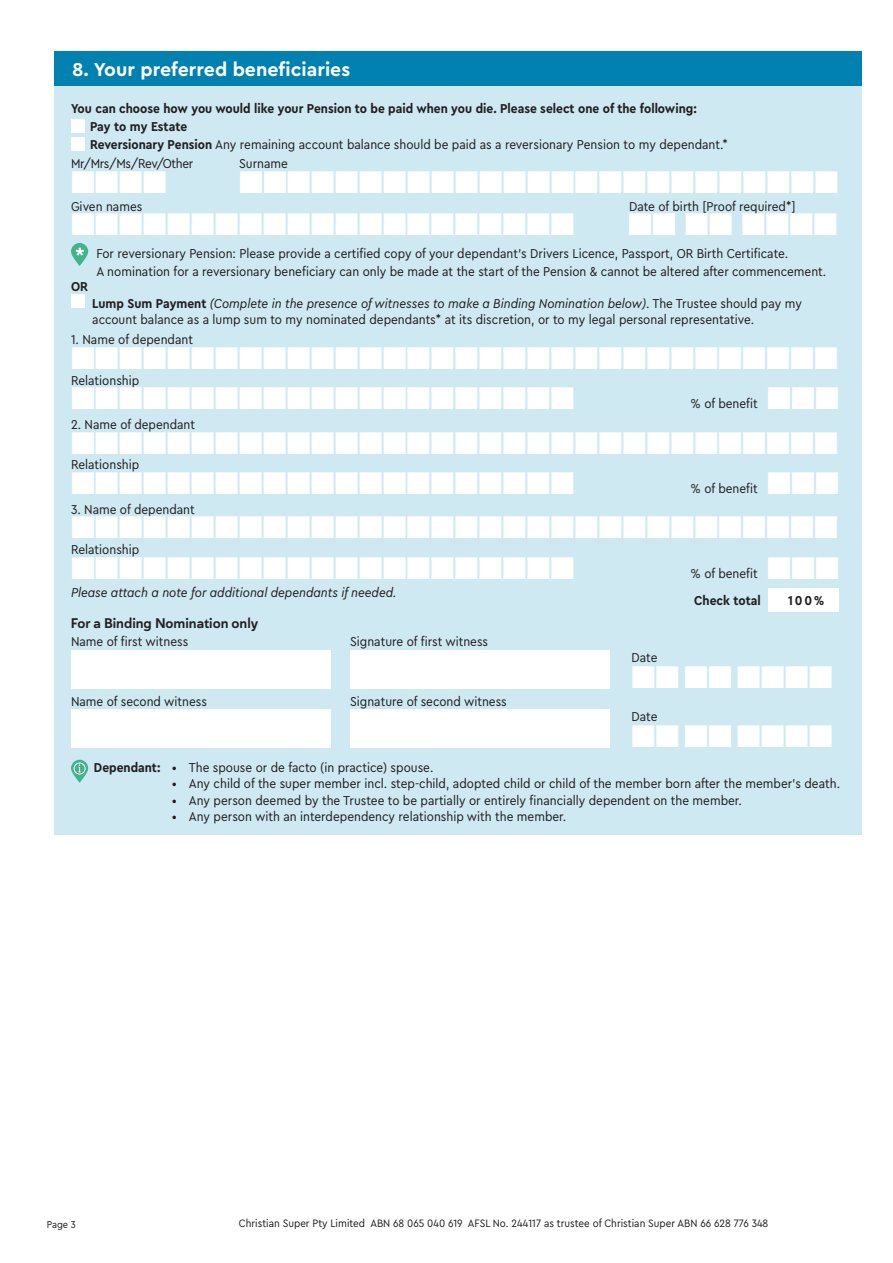
<style>
.page{position:relative;width:893px;height:1263px;background:#fff}
.page>*{position:absolute;margin:0;border:0;box-sizing:border-box;transform-origin:0 0}
.Boxes{font:31.5px "Zapf Dingbats ITC";color:#fff}
.cero_compact_reg_tex{font:31.5px "Zapf Dingbats ITC";color:#fff}
.Cera_pro_header{font:700 19.5px "Cera Pro";color:#fff}
.Text{font:13.95px "Haboro Sans Nor Bol";color:#231f20}
.cero_compact_reg_tex-2{font:13.5px/18px "Cera Compact Pro";color:#231f20}
.Cero_compact_pro_poi{font:13.5px "Cera Compact Pro";color:#231f20}
.cero_compact_text_bo{font:700 13.5px "Cera Compact Pro";color:#231f20}
.cero_compact_reg_tex-3{font:italic 13.5px "Cera Compact Pro";color:#231f20}
.cero_compact_reg_tex-4{font:13.5px "Cera Compact Pro";letter-spacing:-.025em;color:#231f20}
.Cera_pro_header-2{font:700 13.5px "Cera Compact Pro";color:#231f20}
.cero_compact_reg_tex-5{font:700 13.5px "Cera Compact Pro";color:#231f20}
.cero_compact_reg_tex-6{font:11.25px "Cera Compact Pro";color:#231f20}
.cero_compact_reg_tex-7{font:10.5px "Cera Compact Pro";color:#231f20}
.s1{font-weight:700}
.s2{font-style:italic}
</style>
<div class="page">
<div style="left:54px;top:59px;width:808px;height:775px;background:#cee9f2"></div>
<div style="left:54px;top:52px;width:808px;height:34px;background:#0081b0"></div>
<div style="left:71px;top:119px;width:14px;height:13px;background:#fff"></div>
<div style="left:71px;top:137px;width:14px;height:13px;background:#fff"></div>
<svg style="left:71px;top:243px;width:17px;height:23px"></svg>
<svg style="left:76px;top:248px;width:8px;height:8px"></svg>
<div style="left:71px;top:294px;width:14px;height:14px;background:#fff"></div>
<div style="left:768px;top:588px;width:70px;height:23px;background:#fff"></div>
<svg style="left:71px;top:760px;width:17px;height:23px"></svg>
<svg style="left:78px;top:765px;width:3px;height:7px"></svg>
<div style="left:74px;top:763px;width:11px;height:11px;border:1px solid #fff;border-radius:50%"></div>
<div style="left:350px;top:650px;width:260px;height:38px;background:#fff"></div>
<div style="left:350px;top:709px;width:260px;height:38px;background:#fff"></div>
<div style="left:71px;top:650px;width:259px;height:38px;background:#fff"></div>
<div style="left:71px;top:709px;width:259px;height:38px;background:#fff"></div>
<p class="Cera_pro_header" style="left:72px;top:56px;width:280px">8. Your preferred beneficiaries</p>
<p class="cero_compact_text_bo" style="left:71px;top:99px;width:627px">You can choose how you would like your Pension to be paid when you die. Please select one of the following:</p>
<p class="cero_compact_reg_tex-5" style="left:90px;top:117px;width:99px">Pay to my Estate</p>
<p class="cero_compact_reg_tex-2" style="left:90px;top:135px;width:639px"><span class="s1">Reversionary Pension</span> Any remaining account balance should be paid as a reversionary Pension to my dependant.*</p>
<p class="cero_compact_reg_tex-4" style="left:71px;top:155px;width:124px">Mr/Mrs/Ms/Rev/Other</p>
<p class="cero_compact_reg_tex-2" style="left:239px;top:154px;width:50px">Surname</p>
<p class="Boxes" style="left:71px;top:168px;width:97px">■■■■</p>
<p class="Boxes" style="left:239px;top:168px;width:601px">■■■■■■■■■■■■■■■■■■■■■■■■■</p>
<p class="cero_compact_reg_tex-2" style="left:71px;top:196px;width:73px">Given names</p>
<p class="cero_compact_reg_tex-2" style="left:629px;top:196px;width:168px">Date of birth [Proof required*]</p>
<p class="Boxes" style="left:71px;top:210px;width:505px">■■■■■■■■■■■■■■■■■■■■■</p>
<p class="Boxes" style="left:628px;top:210px;width:211px">■■ ■■ ■■■■</p>
<p class="cero_compact_reg_tex-2" style="left:97px;top:244px;width:731px">For reversionary Pension: Please provide a certified copy of your dependant’s Drivers Licence, Passport, OR Birth Certificate.<br>A nomination for a reversionary beneficiary can only be made at the start of the Pension &amp; cannot be altered after commencement.</p>
<p class="cero_compact_text_bo" style="left:71px;top:278px;width:19px">OR</p>
<p class="cero_compact_reg_tex-2" style="left:92px;top:295px;width:711px;line-height:16.5px"><span class="s1">Lump Sum Payment</span> <span class="s2">(Complete in the presence of witnesses to make a Binding Nomination below)</span>. The Trustee should pay my account balance as a lump sum to my nominated dependants* at its discretion, or to my legal personal representative.</p>
<p class="cero_compact_reg_tex-2" style="left:71px;top:330px;width:124px">1. Name of dependant</p>
<p class="Boxes" style="left:71px;top:343px;width:769px">■■■■■■■■■■■■■■■■■■■■■■■■■■■■■■■■</p>
<p class="cero_compact_reg_tex-2" style="left:71px;top:370px;width:70px">Relationship</p>
<p class="cero_compact_reg_tex" style="left:71px;top:384px;width:505px">■■■■■■■■■■■■■■■■■■■■■</p>
<p class="cero_compact_reg_tex-2" style="left:691px;top:394px;width:69px">% of benefit</p>
<p class="cero_compact_reg_tex" style="left:767px;top:384px;width:73px">■■■</p>
<p class="cero_compact_reg_tex-2" style="left:71px;top:415px;width:126px">2. Name of dependant</p>
<p class="Boxes" style="left:71px;top:428px;width:769px">■■■■■■■■■■■■■■■■■■■■■■■■■■■■■■■■</p>
<p class="cero_compact_reg_tex-2" style="left:71px;top:455px;width:70px">Relationship</p>
<p class="cero_compact_reg_tex" style="left:71px;top:468px;width:505px">■■■■■■■■■■■■■■■■■■■■■</p>
<p class="cero_compact_reg_tex-2" style="left:691px;top:479px;width:69px">% of benefit</p>
<p class="cero_compact_reg_tex" style="left:767px;top:468px;width:73px">■■■</p>
<p class="cero_compact_reg_tex-2" style="left:71px;top:500px;width:125px">3. Name of dependant</p>
<p class="Boxes" style="left:71px;top:513px;width:769px">■■■■■■■■■■■■■■■■■■■■■■■■■■■■■■■■</p>
<p class="cero_compact_reg_tex-2" style="left:71px;top:540px;width:70px">Relationship</p>
<p class="cero_compact_reg_tex" style="left:71px;top:553px;width:505px">■■■■■■■■■■■■■■■■■■■■■</p>
<p class="cero_compact_reg_tex-2" style="left:691px;top:563px;width:69px">% of benefit</p>
<p class="cero_compact_reg_tex" style="left:767px;top:553px;width:73px">■■■</p>
<p class="cero_compact_reg_tex-3" style="left:71px;top:583px;width:327px">Please attach a note for additional dependants if needed.</p>
<p class="Cera_pro_header-2" style="left:694px;top:592px;width:68px">Check total</p>
<p class="Cera_pro_header-2" style="left:788px;top:592px;width:38px">100%</p>
<p class="Text" style="left:71px;top:614px;width:189px">For a Binding Nomination only</p>
<p class="cero_compact_reg_tex-2" style="left:71px;top:632px;width:119px">Name of first witness</p>
<p class="cero_compact_reg_tex-2" style="left:350px;top:632px;width:140px">Signature of first witness</p>
<p class="cero_compact_reg_tex-2" style="left:71px;top:692px;width:137px">Name of second witness</p>
<p class="cero_compact_reg_tex-2" style="left:350px;top:692px;width:158px">Signature of second witness</p>
<p class="cero_compact_reg_tex-2" style="left:631px;top:648px;width:28px">Date</p>
<p class="Boxes" style="left:631px;top:663px;width:203px">■■ ■■ ■■■■</p>
<p class="cero_compact_reg_tex-2" style="left:631px;top:707px;width:28px">Date</p>
<p class="Boxes" style="left:631px;top:722px;width:203px">■■ ■■ ■■■■</p>
<p class="cero_compact_text_bo" style="left:94px;top:758px;width:68px">Dependant:</p>
<p class="Cero_compact_pro_poi" style="left:172px;top:758px;width:263px">• The spouse or de facto (in practice) spouse.</p>
<p class="Cero_compact_pro_poi" style="left:172px;top:775px;width:670px">• Any child of the super member incl. step-child, adopted child or child of the member born after the member’s death.</p>
<p class="Cero_compact_pro_poi" style="left:172px;top:791px;width:572px">• Any person deemed by the Trustee to be partially or entirely financially dependent on the member.</p>
<p class="Cero_compact_pro_poi" style="left:172px;top:808px;width:396px">• Any person with an interdependency relationship with the member.</p>
<p class="cero_compact_reg_tex-7" style="left:47px;top:1218px;width:31px">Page 3</p>
<p class="cero_compact_reg_tex-6" style="left:239px;top:1216px;width:531px">Christian Super Pty Limited ABN 68 065 040 619 AFSL No. 244117 as trustee of Christian Super ABN 66 628 776 348</p>
</div>
